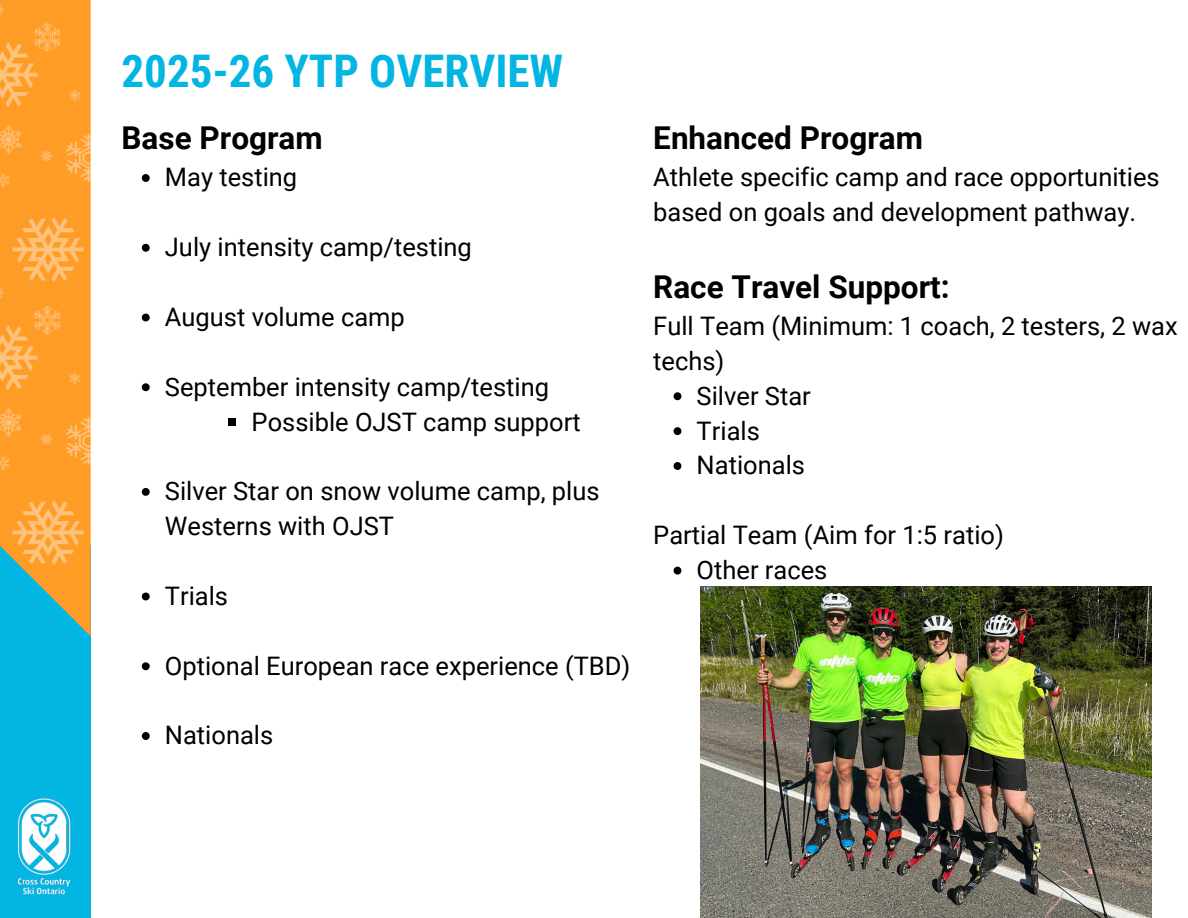
<style>
.page{position:relative;width:1188px;height:918px;background:#fff}
.page>*{position:absolute;margin:0;border:0;box-sizing:border-box;transform-origin:0 0}
.t1{font:700 45px "Roboto Condensed";color:#02b5e2}
.t2{font:700 31.5px "Roboto";color:#000}
.t3{font:25.5px/34.8px "Roboto";color:#000}
</style>
<div class="page">
<div style="left:0;top:546px;width:90px;height:372px;background:#02b5e2"></div>
<svg style="left:0;top:0;width:91px;height:636px"></svg>
<img style="left:17px;top:798px;width:54px;height:97px">
<img style="left:0;top:3px;width:91px;height:565px">
<img style="left:700px;top:587px;width:452px;height:331px">
<svg style="left:142px;top:174px;width:8px;height:8px"></svg>
<svg style="left:142px;top:244px;width:8px;height:8px"></svg>
<svg style="left:142px;top:314px;width:8px;height:7px"></svg>
<svg style="left:142px;top:383px;width:8px;height:8px"></svg>
<div style="left:228px;top:418px;width:8px;height:8px;background:#000"></div>
<svg style="left:142px;top:488px;width:8px;height:8px"></svg>
<svg style="left:142px;top:593px;width:8px;height:7px"></svg>
<svg style="left:142px;top:662px;width:8px;height:8px"></svg>
<svg style="left:142px;top:732px;width:8px;height:8px"></svg>
<svg style="left:674px;top:392px;width:7px;height:8px"></svg>
<svg style="left:674px;top:427px;width:7px;height:8px"></svg>
<svg style="left:674px;top:462px;width:7px;height:8px"></svg>
<svg style="left:674px;top:567px;width:7px;height:8px"></svg>
<p class="t1" style="left:122px;top:45px;width:443px">2025-26 YTP OVERVIEW</p>
<p class="t2" style="left:122px;top:120px;width:203px">Base Program</p>
<h1 class="t3" style="left:165px;top:160px;width:134px">May testing</h1>
<h2 class="t3" style="left:165px;top:230px;width:309px">July intensity camp/testing</h2>
<p class="t3" style="left:165px;top:300px;width:241px">August volume camp</p>
<p class="t3" style="left:165px;top:370px;width:386px">September intensity camp/testing</p>
<p class="t3" style="left:252px;top:404px;width:331px">Possible OJST camp support</p>
<p class="t3" style="left:165px;top:474px;width:436px">Silver Star on snow volume camp, plus<br>Westerns with OJST</p>
<p class="t3" style="left:165px;top:579px;width:65px">Trials</p>
<p class="t3" style="left:165px;top:649px;width:467px">Optional European race experience (TBD)</p>
<p class="t3" style="left:165px;top:718px;width:110px">Nationals</p>
<p class="t2" style="left:653px;top:120px;width:271px">Enhanced Program</p>
<p class="t3" style="left:653px;top:160px;width:508px">Athlete specific camp and race opportunities based on goals and development pathway.</p>
<p class="t2" style="left:653px;top:269px;width:298px">Race Travel Support:</p>
<p class="t3" style="left:653px;top:309px;width:526px">Full Team (Minimum: 1 coach, 2 testers, 2 wax techs)</p>
<p class="t3" style="left:697px;top:379px;width:116px">Silver Star</p>
<p class="t3" style="left:697px;top:413px;width:65px">Trials</p>
<p class="t3" style="left:697px;top:448px;width:110px">Nationals</p>
<p class="t3" style="left:653px;top:518px;width:352px">Partial Team (Aim for 1:5 ratio)</p>
<p class="t3" style="left:697px;top:553px;width:132px">Other races</p>
</div>
